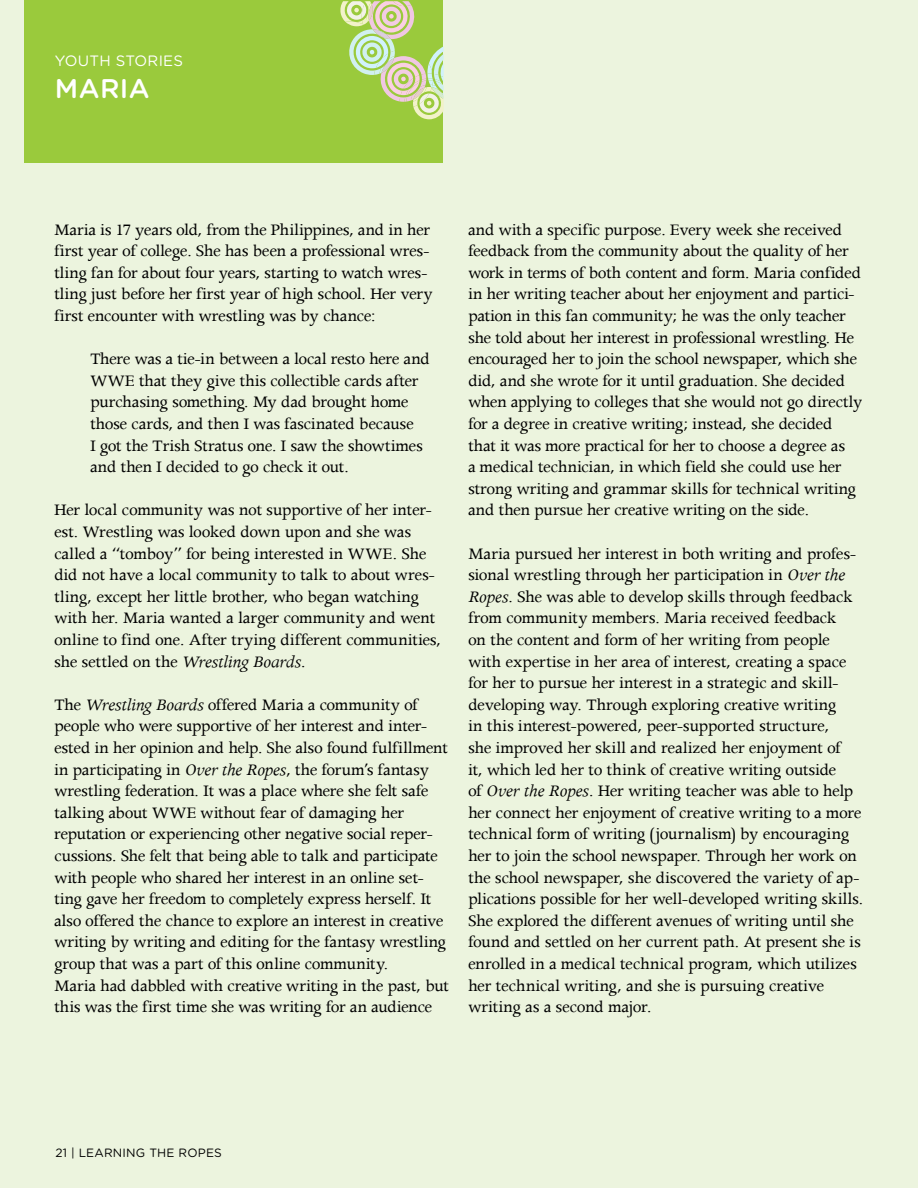
<style>
.page{position:relative;width:918px;height:1188px;background:#ecf4de}
.page>*{position:absolute;margin:0;border:0;box-sizing:border-box;transform-origin:0 0}
.t1{font:500 27px "Gotham Rounded";color:#fff}
.t2{font:18px/21.6px "Apollo";letter-spacing:-.02em;color:#000}
.t3{font:15px "Gotham Rounded";letter-spacing:.015em;color:#fff}
.t4{font:12px "Gotham Rounded";letter-spacing:.015em;color:#000}
.s1{font-style:italic}
</style>
<div class="page">
<div style="left:24px;top:0;width:418px;height:162px;background:#9aca3c"></div>
<svg style="left:223px;top:1px;width:221px;height:162px"></svg>
<p class="t3" style="left:55px;top:50px;width:130px">YOUTH STORIES</p>
<h1 class="t1" style="left:55px;top:70px;width:20px">MARIA</h1>
<p class="t2" style="left:54px;top:218px;width:380px">Maria is 17 years old, from the Philippines, and in her first year of college. She has been a professional wres&shy;tling fan for about four years, starting to watch wres&shy;tling just before her first year of high school. Her very first encounter with wrestling was by chance:</p>
<p class="t2" style="left:90px;top:348px;width:342px">There was a tie-in between a local resto here and WWE that they give this collectible cards after purchasing something. My dad brought home those cards, and then I was fascinated because<br>I got the Trish Stratus one. I saw the showtimes and then I decided to go check it out.</p>
<p class="t2" style="left:54px;top:499px;width:389px">Her local community was not supportive of her inter&shy;est. Wrestling was looked down upon and she was called a “tomboy” for being interested in WWE. She did not have a local community to talk to about wres&shy;tling, except her little brother, who began watching with her. Maria wanted a larger community and went online to find one. After trying different communities, she settled on the <span class="s1">Wrestling Boards</span>.</p>
<p class="t2" style="left:54px;top:693px;width:397px">The <span class="s1">Wrestling Boards</span> offered Maria a community of people who were supportive of her interest and inter&shy;ested in her opinion and help. She also found fulfillment in participating in <span class="s1">Over the Ropes</span>, the forum’s fantasy wrestling federation. It was a place where she felt safe talking about WWE without fear of damaging her reputation or experiencing other negative social reper&shy;cussions. She felt that being able to talk and participate with people who shared her interest in an online set&shy;ting gave her freedom to completely express herself. It also offered the chance to explore an interest in creative writing by writing and editing for the fantasy wrestling group that was a part of this online community.<br>Maria had dabbled with creative writing in the past, but this was the first time she was writing for an audience</p>
<p class="t2" style="left:468px;top:218px;width:396px">and with a specific purpose. Every week she received feedback from the community about the quality of her work in terms of both content and form. Maria confided in her writing teacher about her enjoyment and partici&shy;pation in this fan community; he was the only teacher she told about her interest in professional wrestling. He encouraged her to join the school newspaper, which she did, and she wrote for it until graduation. She decided when applying to colleges that she would not go directly for a degree in creative writing; instead, she decided that it was more practical for her to choose a degree as<br>a medical technician, in which field she could use her strong writing and grammar skills for technical writing and then pursue her creative writing on the side.</p>
<p class="t2" style="left:468px;top:542px;width:397px">Maria pursued her interest in both writing and profes&shy;sional wrestling through her participation in <span class="s1">Over the Ropes</span>. She was able to develop skills through feedback from community members. Maria received feedback<br>on the content and form of her writing from people with expertise in her area of interest, creating a space for her to pursue her interest in a strategic and skill&shy;developing way. Through exploring creative writing<br>in this interest-powered, peer-supported structure,<br>she improved her skill and realized her enjoyment of<br>it, which led her to think of creative writing outside<br>of <span class="s1">Over the Ropes</span>. Her writing teacher was able to help her connect her enjoyment of creative writing to a more technical form of writing (journalism) by encouraging her to join the school newspaper. Through her work on the school newspaper, she discovered the variety of ap&shy;plications possible for her well-developed writing skills.<br>She explored the different avenues of writing until she found and settled on her current path. At present she is enrolled in a medical technical program, which utilizes her technical writing, and she is pursuing creative writing as a second major.</p>
<p class="t4" style="left:56px;top:1145px;width:168px">21 | LEARNING THE ROPES</p>
</div>
